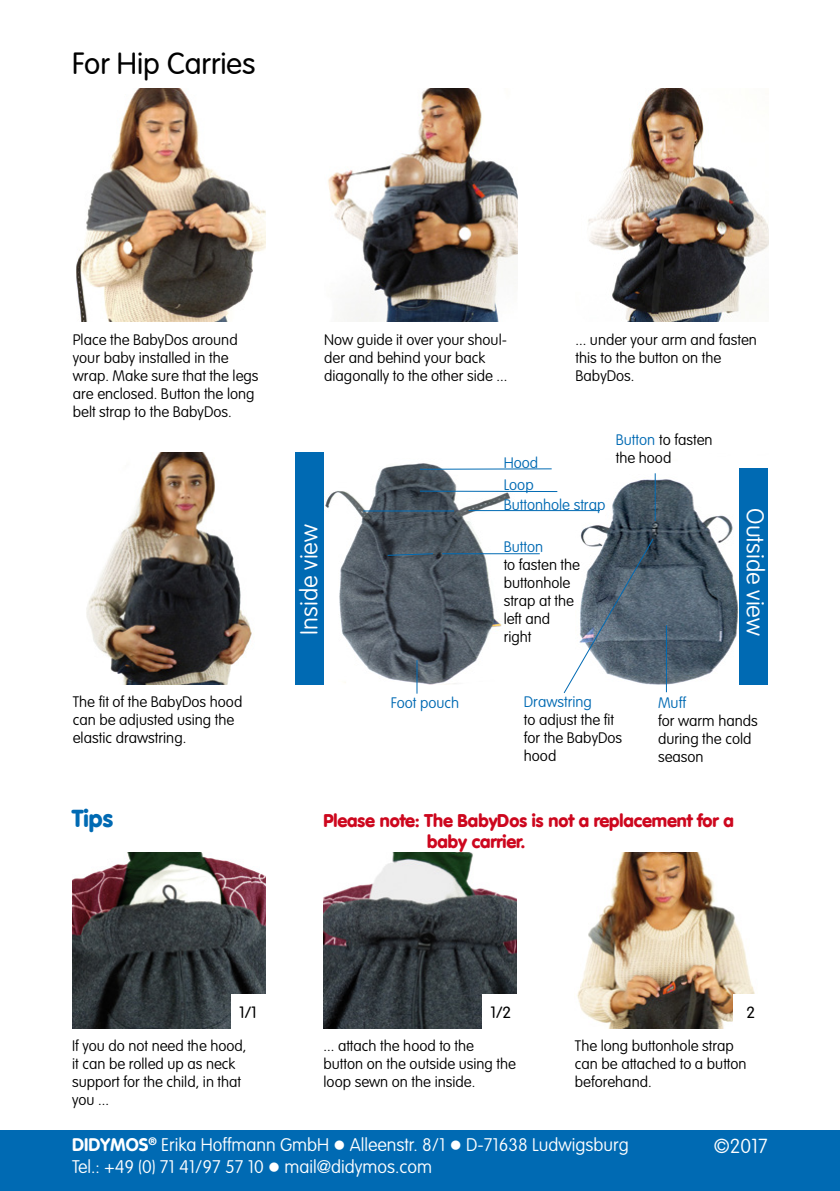
<style>
.page{position:relative;width:840px;height:1191px;background:#fff}
.page>*{position:absolute;margin:0;border:0;box-sizing:border-box;transform-origin:0 0}
.t1{font:30px "Vogue Plain";color:#000}
.t2{font:100 24px "VAG Rounded LT";color:#fff}
.t3{font:700 24px "Vogue";color:#006ab3}
.t4{font:100 20px "VAG Rounded LT";color:#fff}
.t5{font:100 18px/21.6px "VAG Rounded LT";color:#fff}
.t6{font:700 18px/21.6px "Vogue";color:#cd071e}
.t7{font:16px "Vogue Plain";color:#000}
.t8{font:100 15px/18px "VAG Rounded LT";color:#000}
.t9{font:100 15px/21.8px "VAG Rounded LT";color:#006ab3}
.s1{color:#006ab3}
.s2{font-family:"VAG Rounded";font-weight:700}
</style>
<div class="page">
<div style="left:0;top:1130px;width:839px;height:61px;background:#006ab3"></div>
<img style="left:76px;top:88px;width:190px;height:233px">
<img style="left:588px;top:88px;width:180px;height:233px">
<img style="left:328px;top:88px;width:189px;height:233px">
<img style="left:86px;top:452px;width:166px;height:232px">
<img style="left:577px;top:852px;width:178px;height:176px">
<img style="left:72px;top:852px;width:193px;height:176px">
<img style="left:323px;top:852px;width:193px;height:176px">
<div style="left:231px;top:994px;width:34px;height:34px;background:#fff"></div>
<div style="left:482px;top:994px;width:34px;height:34px;background:#fff"></div>
<div style="left:733px;top:994px;width:34px;height:34px;background:#fff"></div>
<img style="left:575px;top:468px;width:193px;height:216px">
<img style="left:325px;top:463px;width:192px;height:221px">
<hr style="left:419px;top:491px;width:138px;height:1px;background:#006ab3">
<hr style="left:416px;top:660px;width:1px;height:33px;background:#006ab3">
<hr style="left:419px;top:468px;width:132px;height:1px;background:#006ab3">
<hr style="left:468px;top:510px;width:131px;height:1px;background:#006ab3">
<hr style="left:442px;top:553px;width:97px;height:1px;background:#006ab3">
<svg style="left:386px;top:553px;width:47px;height:3px"></svg>
<hr style="left:363px;top:510px;width:91px;height:1px;background:#006ab3">
<hr style="left:665px;top:625px;width:1px;height:67px;background:#006ab3">
<svg style="left:563px;top:538px;width:90px;height:156px"></svg>
<hr style="left:654px;top:473px;width:1px;height:48px;background:#006ab3">
<div style="left:295px;top:452px;width:29px;height:232px;background:#006ab3"></div>
<div style="left:738px;top:468px;width:29px;height:216px;background:#006ab3"></div>
<h1 class="t1" style="left:72px;top:46px;width:185px">For Hip Carries</h1>
<p class="t8" style="left:73px;top:331px;width:187px">Place the BabyDos around your baby installed in the wrap. Make sure that the legs are enclosed. Button the long belt strap to the BabyDos.</p>
<p class="t8" style="left:575px;top:331px;width:183px">... under your arm and fasten this to the button on the<br>BabyDos.</p>
<p class="t8" style="left:324px;top:331px;width:184px">Now guide it over your shoul&shy;der and behind your back diagonally to the other side ...</p>
<p class="t8" style="left:73px;top:693px;width:171px">The fit of the BabyDos hood can be adjusted using the elastic drawstring.</p>
<h2 class="t3" style="left:72px;top:803px;width:42px">Tips</h2>
<h2 class="t2" style="left:295px;top:634px;width:112px;rotate:-90deg">Inside view</h2>
<p class="t9" style="left:503px;top:452px;width:36px">Hood<br>Loop</p>
<p class="t9" style="left:503px;top:494px;width:103px">Buttonhole strap</p>
<p class="t9" style="left:503px;top:537px;width:41px">Button</p>
<p class="t8" style="left:503px;top:556px;width:78px">to fasten the buttonhole strap at the left and right</p>
<p class="t8" style="left:615px;top:431px;width:98px"><span class="s1">Button</span> to fasten the hood</p>
<h2 class="t2" style="left:768px;top:508px;width:129px;rotate:90deg">Outside view</h2>
<p class="t9" style="left:390px;top:692px;width:70px">Foot pouch</p>
<p class="t9" style="left:657px;top:692px;width:30px">Muff</p>
<p class="t8" style="left:657px;top:712px;width:101px">for warm hands during the cold season</p>
<p class="t9" style="left:523px;top:692px;width:70px">Drawstring</p>
<p class="t8" style="left:523px;top:711px;width:100px">to adjust the fit for the BabyDos hood</p>
<p class="t6" style="left:427px;top:809px;width:308px;text-indent:-104px">Please note: The BabyDos is not a replacement for a baby carrier.</p>
<p class="t7" style="left:239px;top:1003px;width:19px">1/1</p>
<p class="t7" style="left:490px;top:1003px;width:22px">1/2</p>
<p class="t7" style="left:746px;top:1003px;width:10px">2</p>
<p class="t8" style="left:72px;top:1037px;width:176px">If you do not need the hood, it can be rolled up as neck support for the child, in that you ...</p>
<p class="t8" style="left:323px;top:1037px;width:194px">... attach the hood to the button on the outside using the loop sewn on the inside.</p>
<p class="t8" style="left:574px;top:1037px;width:173px">The long buttonhole strap can be attached to a button beforehand.</p>
<p class="t5" style="left:72px;top:1134px;width:558px"><span class="s2">DIDYMOS</span><sup>®</sup> Erika Hoffmann GmbH ● Alleenstr. 8/1 ● D-71638 Ludwigsburg<br>Tel.: +49 (0) 71 41/97 57 10 ● mail@didymos.com</p>
<h3 class="t4" style="left:713px;top:1134px;width:56px">©2017</h3>
</div>
